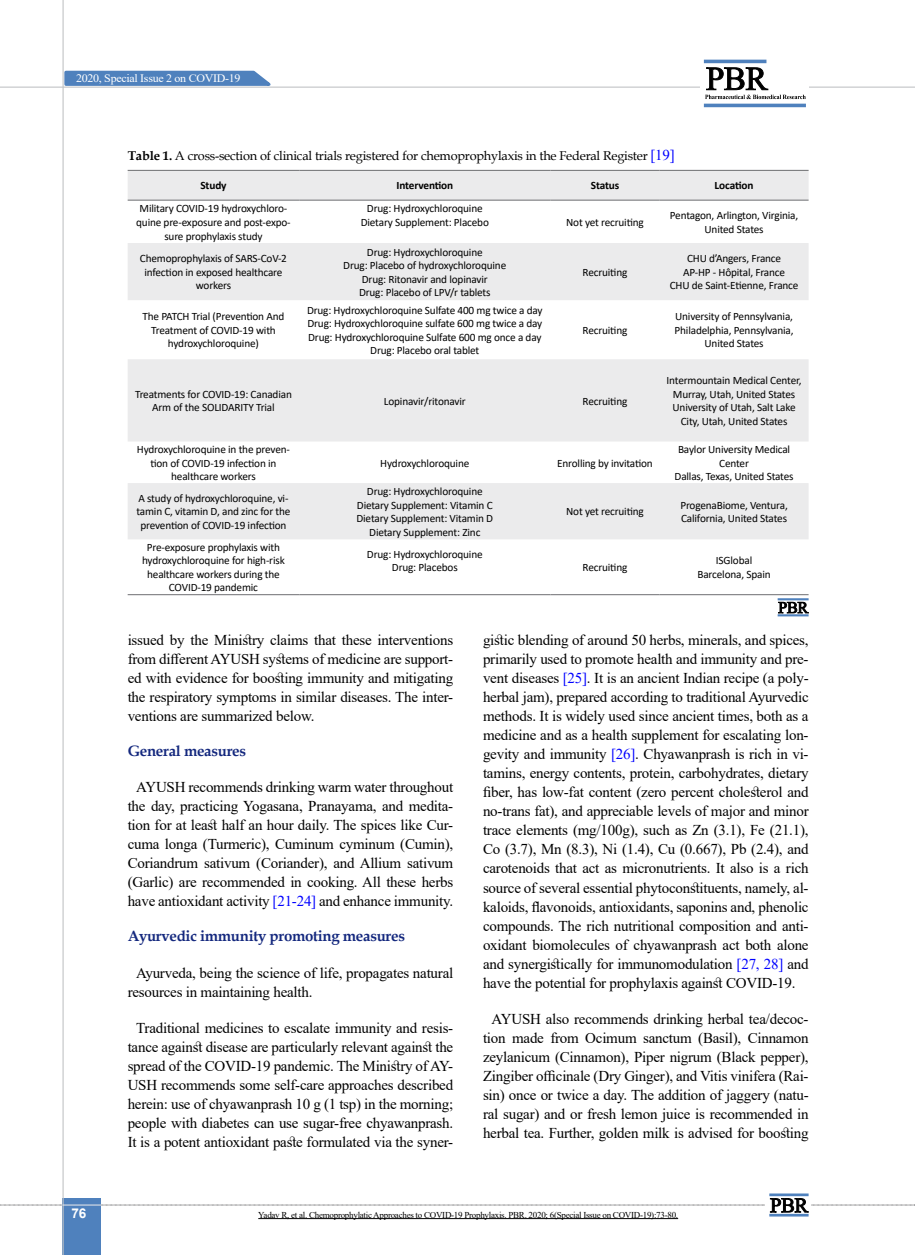
<style>
.page{position:relative;width:915px;height:1255px;background:#fff}
.page>*{position:absolute;margin:0;border:0;box-sizing:border-box;transform-origin:0 0}
.t1{font:15px/19px "Times New Roman";letter-spacing:-.015em;color:#000;text-align:center}
.t2{font:700 15px "Book Antiqua";letter-spacing:-.02em;color:#14287e}
.t3{font:700 13.5px "Arial";color:#fff}
.t4{font:12.75px "Book Antiqua";letter-spacing:-.015em;color:#000}
.t5{font:11.4px "Times New Roman";letter-spacing:-.025em;color:#fff;scale:1.05 1}
.t6{font:11.25px/13.5px "Calibri";letter-spacing:-.015em;color:#000;text-align:center}
.t7{font:700 11.25px "Calibri";letter-spacing:-.01em;color:#000}
.t8{font:9px "Times New Roman";letter-spacing:-.03em;color:#000}
.s1{font-weight:700}
.s2{font-family:"Times New Roman";font-size:15px;color:#00f}
.s3{color:#00f}
</style>
<div class="page">
<div style="left:63px;top:1198px;width:38px;height:56px;background:#4f81bd"></div>
<hr style="left:62px;top:0;width:2px;height:1254px;background:#c2c4c6">
<hr style="left:0;top:87px;width:914px;height:1px;background:#c2c4c6">
<svg style="left:63px;top:69px;width:215px;height:18px;background:#749bc9"></svg>
<div style="left:700px;top:56px;width:108px;height:49px;background:linear-gradient(to right,#fff,#fefeff)"></div>
<hr style="left:703px;top:60px;width:63px;height:3px;background:#4f81bd">
<hr style="left:703px;top:104px;width:102px;height:3px;background:#4f81bd">
<svg style="left:704px;top:67px;width:101px;height:32px"></svg>
<svg style="left:769px;top:1193px;width:40px;height:24px"></svg>
<svg style="left:0;top:1197px;width:914px;height:15px"></svg>
<hr style="left:769px;top:1193px;width:39px;height:3px;background:#4f81bd">
<hr style="left:769px;top:1213px;width:39px;height:3px;background:#4f81bd">
<svg style="left:128px;top:171px;width:680px;height:368px;fill:#ebebec"></svg>
<hr style="left:128px;top:170px;width:171px;height:1px;background:#6d6e71">
<hr style="left:299px;top:170px;width:251px;height:1px;background:#6d6e71">
<hr style="left:550px;top:170px;width:109px;height:1px;background:#6d6e71">
<hr style="left:659px;top:170px;width:149px;height:1px;background:#6d6e71">
<hr style="left:128px;top:200px;width:171px;height:1px;background:#6d6e71">
<hr style="left:299px;top:200px;width:251px;height:1px;background:#6d6e71">
<hr style="left:550px;top:200px;width:109px;height:1px;background:#6d6e71">
<hr style="left:659px;top:200px;width:149px;height:1px;background:#6d6e71">
<hr style="left:128px;top:594px;width:171px;height:1px;background:#6d6e71">
<hr style="left:299px;top:594px;width:251px;height:1px;background:#6d6e71">
<hr style="left:550px;top:594px;width:109px;height:1px;background:#6d6e71">
<hr style="left:659px;top:594px;width:149px;height:1px;background:#6d6e71">
<svg style="left:778px;top:602px;width:30px;height:11px"></svg>
<hr style="left:777px;top:598px;width:31px;height:2px;background:#4f81bd">
<hr style="left:777px;top:614px;width:31px;height:2px;background:#4f81bd">
<hr style="left:258px;top:1218px;width:420px;height:1px;background:#000">
<p class="t5" style="left:76px;top:70px;width:158px">2020, Special Issue 2 on COVID-19</p>
<p class="t4" style="left:128px;top:146px;width:548px"><span class="s1">Table 1.</span> A cross-section of clinical trials registered for chemoprophylaxis in the Federal Register <span class="s2">[19]</span></p>
<p class="t7" style="left:200px;top:178px;width:28px">Study</p>
<p class="t7" style="left:396px;top:178px;width:58px">Intervention</p>
<p class="t7" style="left:590px;top:178px;width:30px">Status</p>
<p class="t7" style="left:714px;top:178px;width:40px">Location</p>
<p class="t6" style="left:136px;top:202px;width:156px">Military COVID-19 hydroxychloro&shy;quine pre-exposure and post-expo&shy;sure prophylaxis study</p>
<p class="t6" style="left:360px;top:202px;width:130px">Drug: Hydroxychloroquine<br>Dietary Supplement: Placebo</p>
<p class="t6" style="left:566px;top:215px;width:79px">Not yet recruiting</p>
<p class="t6" style="left:669px;top:208px;width:130px">Pentagon, Arlington, Virginia,<br>United States</p>
<p class="t6" style="left:140px;top:251px;width:148px">Chemoprophylaxis of SARS-CoV-2 infection in exposed healthcare workers</p>
<p class="t6" style="left:343px;top:245px;width:164px">Drug: Hydroxychloroquine<br>Drug: Placebo of hydroxychloroquine<br>Drug: Ritonavir and lopinavir<br>Drug: Placebo of LPV/r tablets</p>
<p class="t6" style="left:142px;top:310px;width:143px">The PATCH Trial (Prevention And<br>Treatment of COVID-19 with hydroxychloroquine)</p>
<p class="t6" style="left:307px;top:303px;width:237px">Drug: Hydroxychloroquine Sulfate 400 mg twice a day Drug: Hydroxychloroquine sulfate 600 mg twice a day Drug: Hydroxychloroquine Sulfate 600 mg once a day Drug: Placebo oral tablet</p>
<p class="t6" style="left:582px;top:265px;width:46px">Recruiting</p>
<p class="t6" style="left:582px;top:323px;width:46px">Recruiting</p>
<p class="t6" style="left:135px;top:387px;width:158px">Treatments for COVID-19: Canadian<br>Arm of the SOLIDARITY Trial</p>
<p class="t6" style="left:384px;top:394px;width:83px">Lopinavir/ritonavir</p>
<p class="t6" style="left:582px;top:394px;width:46px">Recruiting</p>
<p class="t6" style="left:137px;top:442px;width:155px">Hydroxychloroquine in the preven&shy;tion of COVID-19 infection in healthcare workers</p>
<p class="t6" style="left:380px;top:456px;width:91px">Hydroxychloroquine</p>
<p class="t6" style="left:557px;top:456px;width:97px">Enrolling by invitation</p>
<p class="t6" style="left:669px;top:251px;width:130px">CHU d’Angers, France<br>AP-HP - Hôpital, France<br>CHU de Saint-Etienne, France</p>
<p class="t6" style="left:674px;top:310px;width:120px">University of Pennsylvania,<br>Philadelphia, Pennsylvania,<br>United States</p>
<p class="t6" style="left:666px;top:373px;width:137px">Intermountain Medical Center,<br>Murray, Utah, United States<br>University of Utah, Salt Lake<br>City, Utah, United States</p>
<p class="t6" style="left:674px;top:442px;width:120px">Baylor University Medical<br>Center<br>Dallas, Texas, United States</p>
<p class="t6" style="left:136px;top:491px;width:155px">A study of hydroxychloroquine, vi&shy;tamin C, vitamin D, and zinc for the prevention of COVID-19 infection</p>
<p class="t6" style="left:356px;top:484px;width:138px">Drug: Hydroxychloroquine<br>Dietary Supplement: Vitamin C<br>Dietary Supplement: Vitamin D<br>Dietary Supplement: Zinc</p>
<p class="t6" style="left:142px;top:540px;width:144px">Pre-exposure prophylaxis with hydroxychloroquine for high-risk healthcare workers during the<br>COVID-19 pandemic</p>
<p class="t6" style="left:367px;top:547px;width:117px">Drug: Hydroxychloroquine<br>Drug: Placebos</p>
<p class="t6" style="left:566px;top:504px;width:79px">Not yet recruiting</p>
<p class="t6" style="left:680px;top:498px;width:109px;text-align:left">ProgenaBiome, Ventura,<br>California, United States</p>
<p class="t6" style="left:582px;top:560px;width:46px">Recruiting</p>
<p class="t6" style="left:697px;top:553px;width:75px">ISGlobal<br>Barcelona, Spain</p>
<p class="t3" style="left:71px;top:1203px;width:17px">76</p>
<p class="t1" style="left:128px;top:629px;width:327px;text-align:justify">issued by the Ministry claims that these interventions from different AYUSH systems of medicine are support&shy;ed with evidence for boosting immunity and mitigating the respiratory symptoms in similar diseases. The inter&shy;ventions are summarized below.</p>
<p class="t2" style="left:128px;top:740px;width:120px">General measures</p>
<p class="t1" style="left:128px;top:777px;width:327px">AYUSH recommends drinking warm water throughout the day, practicing Yogasana, Pranayama, and medita&shy;tion for at least half an hour daily. The spices like Cur&shy;cuma longa (Turmeric), Cuminum cyminum (Cumin), Coriandrum sativum (Coriander), and Allium sativum (Garlic) are recommended in cooking. All these herbs have antioxidant activity <span class="s3">[21-24]</span> and enhance immunity.</p>
<p class="t2" style="left:128px;top:926px;width:279px">Ayurvedic immunity promoting measures</p>
<p class="t1" style="left:128px;top:962px;width:327px;text-align:left;text-indent:9px">Ayurveda, being the science of life, propagates natural resources in maintaining health.</p>
<p class="t1" style="left:128px;top:1017px;width:327px">Traditional medicines to escalate immunity and resis&shy;tance against disease are particularly relevant against the spread of the COVID-19 pandemic. The Ministry of AY-USH recommends some self-care approaches described herein: use of chyawanprash 10 g (1 tsp) in the morning; people with diabetes can use sugar-free chyawanprash.<br>It is a potent antioxidant paste formulated via the syner-</p>
<p class="t1" style="left:483px;top:629px;width:327px;text-align:justify">gistic blending of around 50 herbs, minerals, and spices, primarily used to promote health and immunity and pre&shy;vent diseases <span class="s3">[25]</span>. It is an ancient Indian recipe (a poly&shy;herbal jam), prepared according to traditional Ayurvedic methods. It is widely used since ancient times, both as a medicine and as a health supplement for escalating lon&shy;gevity and immunity <span class="s3">[26]</span>. Chyawanprash is rich in vi&shy;tamins, energy contents, protein, carbohydrates, dietary fiber, has low-fat content (zero percent cholesterol and no-trans fat), and appreciable levels of major and minor trace elements (mg/100g), such as Zn (3.1), Fe (21.1), Co (3.7), Mn (8.3), Ni (1.4), Cu (0.667), Pb (2.4), and carotenoids that act as micronutrients. It also is a rich source of several essential phytoconstituents, namely, al&shy;kaloids, flavonoids, antioxidants, saponins and, phenolic compounds. The rich nutritional composition and anti&shy;oxidant biomolecules of chyawanprash act both alone and synergistically for immunomodulation <span class="s3">[27, 28]</span> and have the potential for prophylaxis against COVID-19.</p>
<p class="t1" style="left:483px;top:1008px;width:327px">AYUSH also recommends drinking herbal tea/decoc&shy;tion made from Ocimum sanctum (Basil), Cinnamon zeylanicum (Cinnamon), Piper nigrum (Black pepper), Zingiber officinale (Dry Ginger), and Vitis vinifera (Rai&shy;sin) once or twice a day. The addition of jaggery (natu&shy;ral sugar) and or fresh lemon juice is recommended in herbal tea. Further, golden milk is advised for boosting</p>
<p class="t8" style="left:258px;top:1208px;width:421px">Yadav R, et al. Chemoprophylatic Approaches to COVID-19 Prophylaxis. PBR. 2020; 6(Special Issue on COVID-19):73-80.</p>
</div>
